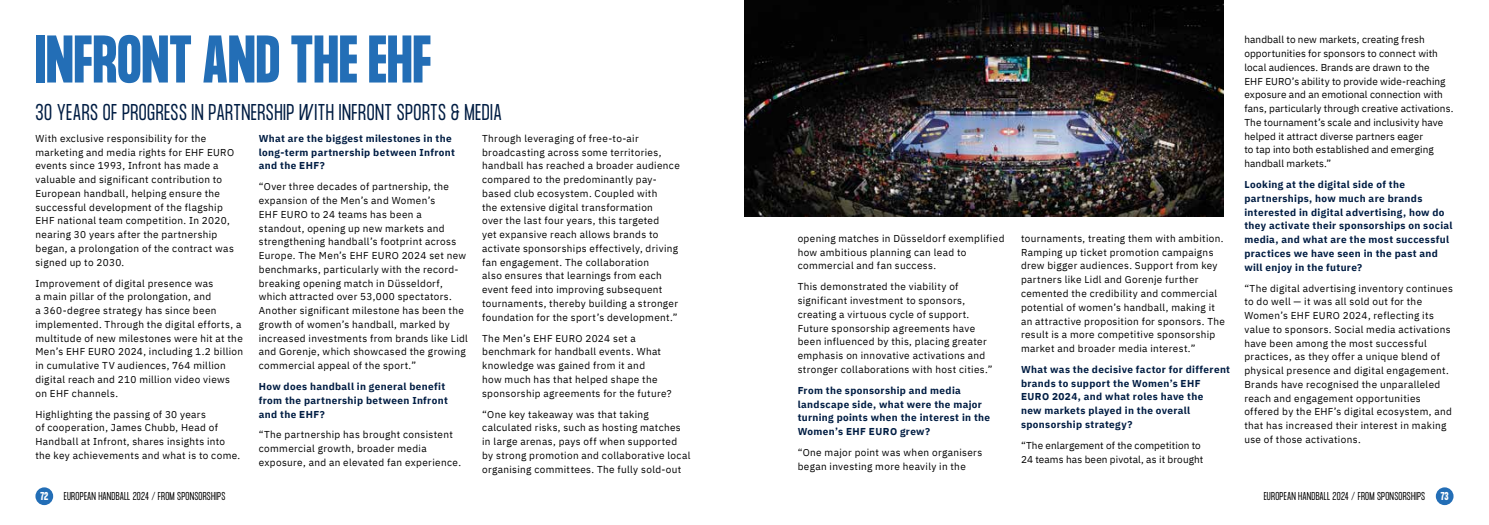
<style>
.page{position:relative;width:1489px;height:525px;background:#fff}
.page>*{position:absolute;margin:0;border:0;box-sizing:border-box;transform-origin:0 0}
.t1{font:700 58.75px "Formula Condensed";letter-spacing:.02em;color:#236eb6}
.t2{font:300 20px "Formula Condensed";letter-spacing:.025em;color:#001d43}
.t3{font:10px/13.8px "IBM Plex Sans";letter-spacing:.035em;color:#000}
.t4{font:700 10px/13.8px "IBM Plex Sans";letter-spacing:.035em;color:#001d43}
.t5{font:10px/13.8px "IBM Plex Sans";letter-spacing:.01em;color:#000}
.t6{font:300 10px "Formula Condensed";letter-spacing:.025em;color:#000}
.t7{font:700 10px "Formula Condensed";color:#fff}
</style>
<div class="page">
<div style="left:1435px;top:487px;width:18px;height:18px;background:#236eb6;border-radius:50%"></div>
<div style="left:35px;top:487px;width:18px;height:18px;background:#236eb6;border-radius:50%"></div>
<img style="left:744px;top:0;width:478px;height:216px">
<h1 class="t1" style="left:35px;top:24px;width:397px">INFRONT AND THE EHF</h1>
<h2 class="t2" style="left:35px;top:100px;width:468px">30 YEARS OF PROGRESS IN PARTNERSHIP WITH INFRONT SPORTS &amp; MEDIA</h2>
<p class="t3" style="left:35px;top:130px;width:200px">With exclusive responsibility for the marketing and media rights for EHF EURO events since 1993, Infront has made a valuable and significant contribution to European handball, helping ensure the successful development of the flagship EHF national team competition. In 2020, nearing 30 years after the partnership began, a prolongation of the contract was signed up to 2030.</p>
<p class="t3" style="left:35px;top:275px;width:209px">Improvement of digital presence was<br>a main pillar of the prolongation, and<br>a 360-degree strategy has since been implemented. Through the digital efforts, a multitude of new milestones were hit at the Men’s EHF EURO 2024, including 1.2 billion in cumulative TV audiences, 764 million digital reach and 210 million video views on EHF channels.</p>
<p class="t3" style="left:35px;top:406px;width:206px">Highlighting the passing of 30 years<br>of cooperation, James Chubb, Head of Handball at Infront, shares insights into the key achievements and what is to come.</p>
<p class="t4" style="left:259px;top:130px;width:198px">What are the biggest milestones in the long-term partnership between Infront and the EHF?</p>
<p class="t3" style="left:259px;top:179px;width:211px">“Over three decades of partnership, the expansion of the Men’s and Women’s<br>EHF EURO to 24 teams has been a standout, opening up new markets and strengthening handball’s footprint across Europe. The Men’s EHF EURO 2024 set new benchmarks, particularly with the record&shy;breaking opening match in Düsseldorf, which attracted over 53,000 spectators.<br>Another significant milestone has been the growth of women’s handball, marked by increased investments from brands like Lidl and Gorenje, which showcased the growing commercial appeal of the sport.”</p>
<p class="t4" style="left:259px;top:378px;width:190px">How does handball in general benefit from the partnership between Infront and the EHF?</p>
<p class="t3" style="left:259px;top:427px;width:204px">“The partnership has brought consistent commercial growth, broader media exposure, and an elevated fan experience.</p>
<p class="t3" style="left:482px;top:130px;width:199px">Through leveraging of free-to-air broadcasting across some territories, handball has reached a broader audience compared to the predominantly pay&shy;based club ecosystem. Coupled with<br>the extensive digital transformation<br>over the last four years, this targeted<br>yet expansive reach allows brands to activate sponsorships effectively, driving fan engagement. The collaboration<br>also ensures that learnings from each event feed into improving subsequent tournaments, thereby building a stronger foundation for the sport’s development.”</p>
<p class="t3" style="left:482px;top:330px;width:191px">The Men’s EHF EURO 2024 set a benchmark for handball events. What knowledge was gained from it and<br>how much has that helped shape the sponsorship agreements for the future?</p>
<p class="t3" style="left:482px;top:406px;width:210px">“One key takeaway was that taking calculated risks, such as hosting matches in large arenas, pays off when supported by strong promotion and collaborative local organising committees. The fully sold-out</p>
<p class="t3" style="left:797px;top:230px;width:208px">opening matches in Düsseldorf exemplified how ambitious planning can lead to commercial and fan success.</p>
<p class="t3" style="left:797px;top:279px;width:196px">This demonstrated the viability of significant investment to sponsors, creating a virtuous cycle of support.<br>Future sponsorship agreements have been influenced by this, placing greater emphasis on innovative activations and stronger collaborations with host cities.”</p>
<p class="t4" style="left:797px;top:382px;width:194px">From the sponsorship and media landscape side, what were the major turning points when the interest in the<br>Women’s EHF EURO grew?</p>
<p class="t3" style="left:797px;top:444px;width:186px">“One major point was when organisers began investing more heavily in the</p>
<p class="t3" style="left:1020px;top:230px;width:205px">tournaments, treating them with ambition.<br>Ramping up ticket promotion campaigns drew bigger audiences. Support from key partners like Lidl and Gorenje further cemented the credibility and commercial potential of women’s handball, making it an attractive proposition for sponsors. The result is a more competitive sponsorship market and broader media interest.”</p>
<p class="t4" style="left:1020px;top:361px;width:211px">What was the decisive factor for different brands to support the Women’s EHF EURO 2024, and what roles have the<br>new markets played in the overall sponsorship strategy?</p>
<p class="t5" style="left:1020px;top:437px;width:184px">“The enlargement of the competition to<br>24 teams has been pivotal, as it brought</p>
<p class="t5" style="left:1244px;top:32px;width:210px">handball to new markets, creating fresh opportunities for sponsors to connect with local audiences. Brands are drawn to the<br>EHF EURO’s ability to provide wide-reaching exposure and an emotional connection with fans, particularly through creative activations.<br>The tournament’s scale and inclusivity have helped it attract diverse partners eager<br>to tap into both established and emerging handball markets.”</p>
<p class="t4" style="left:1244px;top:177px;width:210px">Looking at the digital side of the partnerships, how much are brands interested in digital advertising, how do they activate their sponsorships on social media, and what are the most successful practices we have seen in the past and will enjoy in the future?</p>
<p class="t3" style="left:1244px;top:280px;width:210px">“The digital advertising inventory continues to do well — it was all sold out for the Women’s EHF EURO 2024, reflecting its value to sponsors. Social media activations have been among the most successful practices, as they offer a unique blend of physical presence and digital engagement.<br>Brands have recognised the unparalleled reach and engagement opportunities offered by the EHF’s digital ecosystem, and that has increased their interest in making use of those activations.</p>
<p class="t7" style="left:40px;top:490px;width:9px">72</p>
<p class="t6" style="left:64px;top:490px;width:163px">EUROPEAN HANDBALL 2024 / FROM SPONSORSHIPS</p>
<p class="t6" style="left:1263px;top:490px;width:163px">EUROPEAN HANDBALL 2024 / FROM SPONSORSHIPS</p>
<p class="t7" style="left:1440px;top:490px;width:9px">73</p>
</div>
